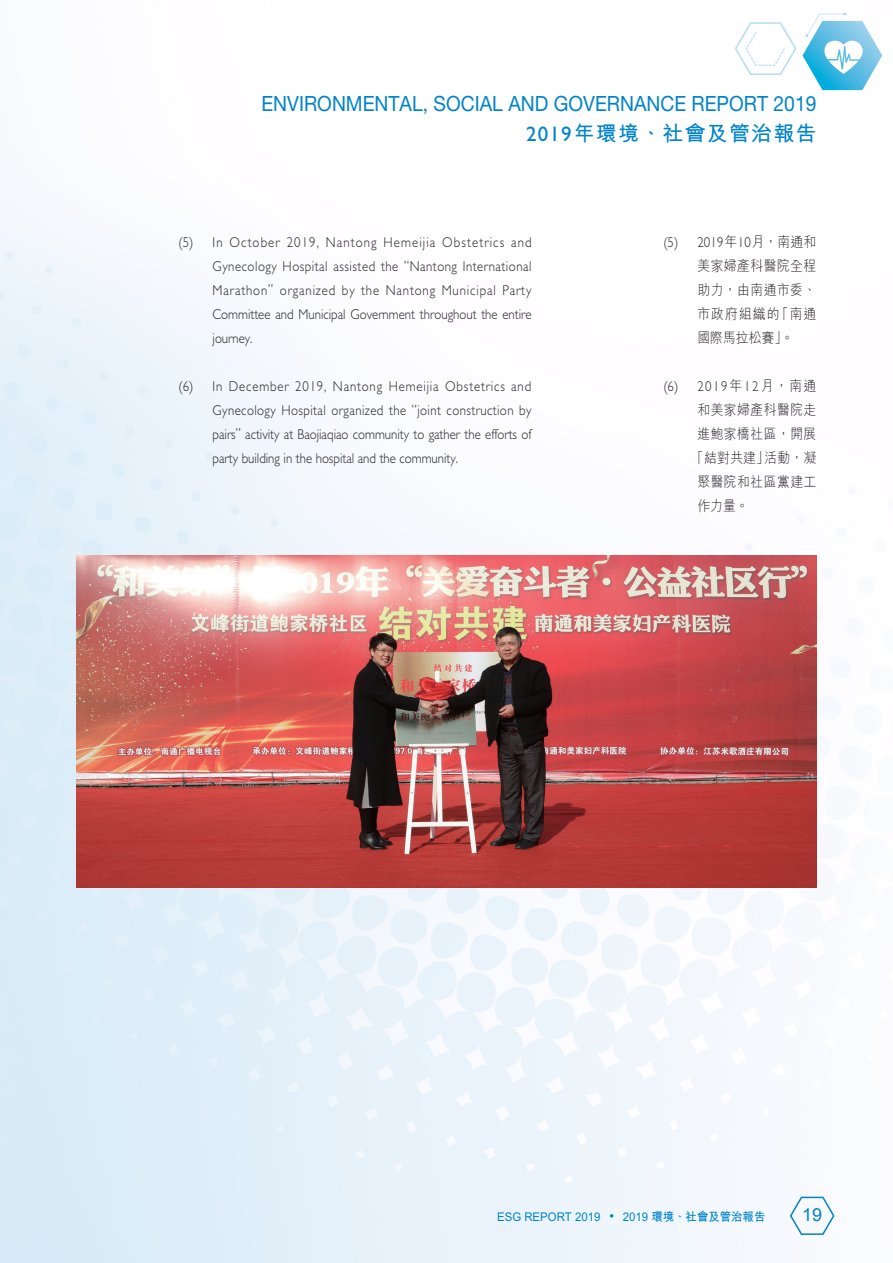
<style>
.page{position:relative;width:893px;height:1263px;background:#fff}
.page>*{position:absolute;margin:0;border:0;box-sizing:border-box;transform-origin:0 0}
.t1{font:21px "Helvetica Neue LT Std";color:#0083ca;scale:.92 1}
.t2{font:700 21px "M Hei HK";letter-spacing:.055em;color:#0083ca}
.t3{font:18px "Arial";color:#0083ca}
.t4{font:300 14.25px/24px "Gill Sans Std";color:#231f20;text-align:justify;scale:.9 1}
.t5{font:300 14.25px/24px "M Hei HK";letter-spacing:.035em;color:#231f20;text-align:justify;scale:.9 1}
.t6{font:700 12px "M Hei HK";color:#0083ca;scale:.95 1}
.s1{font-family:"Gill Sans Std";font-weight:400}
.s2{font-family:"M Hei HK"}
</style>
<div class="page">
<img style="left:0;top:13px;width:883px;height:1250px">
<svg style="left:789px;top:1195px;width:46px;height:41px"></svg>
<img style="left:77px;top:556px;width:739px;height:331px">
<h1 class="t1" style="left:261px;top:91px;width:605px">ENVIRONMENTAL, SOCIAL AND GOVERNANCE REPORT 2019</h1>
<h1 class="t2" style="left:526px;top:118px;width:292px"><span class="s1">2019</span>年環境、社會及管治報告</h1>
<p class="t4" style="left:213px;top:230px;width:356px;text-indent:-34px">(5) In October 2019, Nantong Hemeijia Obstetrics and Gynecology Hospital assisted the “Nantong International Marathon” organized by the Nantong Municipal Party Committee and Municipal Government throughout the entire journey.</p>
<p class="t4" style="left:213px;top:374px;width:356px;text-indent:-34px">(6) In December 2019, Nantong Hemeijia Obstetrics and Gynecology Hospital organized the “joint construction by pairs” activity at Baojiaqiao community to gather the efforts of party building in the hospital and the community.</p>
<p class="t4" style="left:663px;top:230px;width:172px">(5) 2019<span class="s2">年</span>10<span class="s2">月，南通和</span></p>
<p class="t5" style="left:697px;top:253px;width:134px">美家婦產科醫院全程助力，由南通市委、市政府組織的「南通國際馬拉松賽」。</p>
<p class="t4" style="left:663px;top:374px;width:172px">(6) 2019<span class="s2">年</span>12<span class="s2">月，南通</span></p>
<p class="t5" style="left:697px;top:397px;width:134px">和美家婦產科醫院走</p>
<p class="t5" style="left:697px;top:421px;width:134px">進鮑家橋社區，開展</p>
<p class="t5" style="left:691px;top:445px;width:141px">「結對共建」活動，凝</p>
<p class="t5" style="left:697px;top:469px;width:134px">聚醫院和社區黨建工</p>
<p class="t5" style="left:697px;top:493px;width:59px">作力量。</p>
<p class="t6" style="left:497px;top:1207px;width:110px">ESG REPORT 2019</p>
<p class="t6" style="left:623px;top:1207px;width:152px">2019 環境、社會及管治報告</p>
<p class="t3" style="left:802px;top:1203px;width:22px">19</p>
</div>
